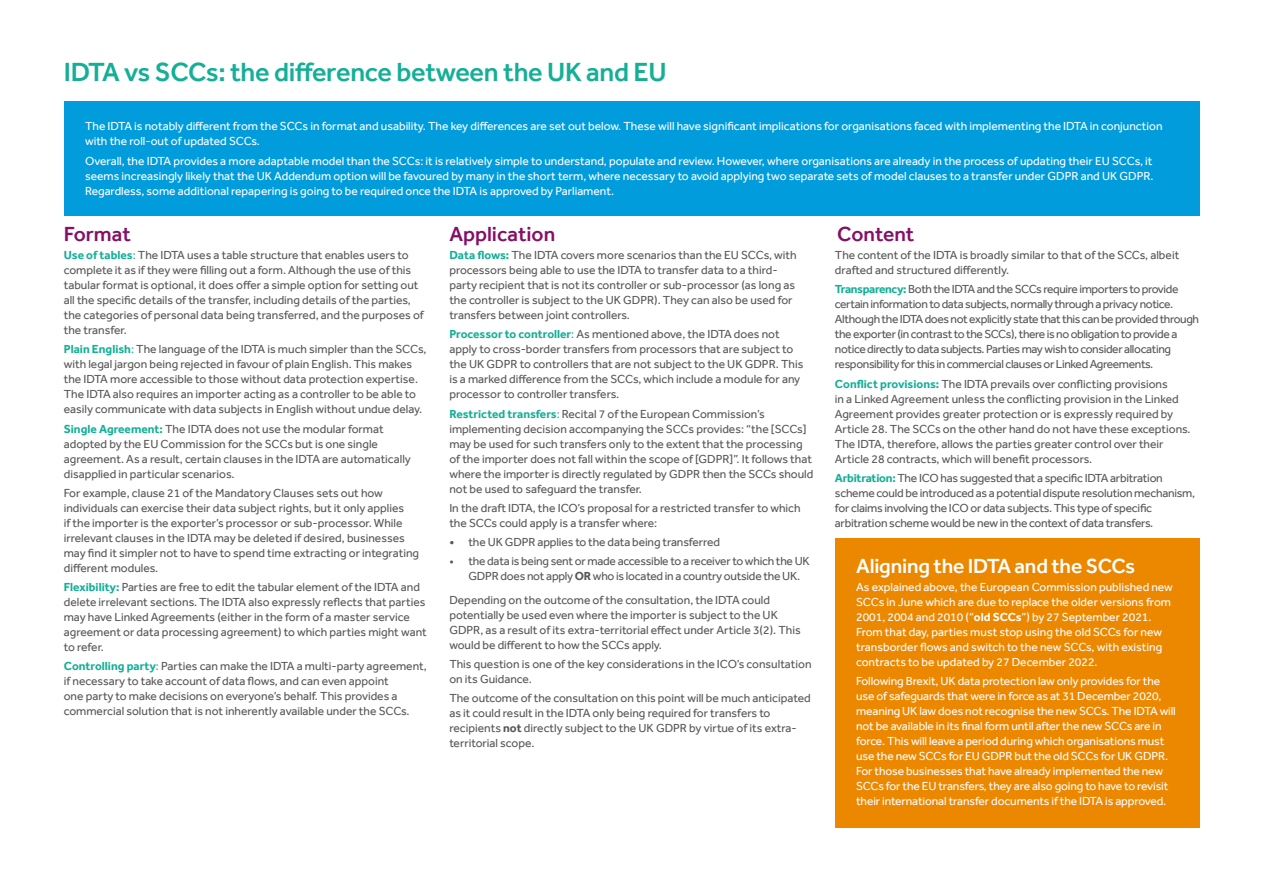
<style>
.page{position:relative;width:1263px;height:893px;background:#fff}
.page>*{position:absolute;margin:0;border:0;box-sizing:border-box;transform-origin:0 0}
.t1{font:500 27px "Effra";letter-spacing:-.01em;color:#15af97}
._8_on_10{font:500 21px "Effra";letter-spacing:-.01em;color:#fff}
.t2{font:500 21px "Effra";color:#850f66}
.Body{font:12px/15px "Effra";color:#575757}
._7_on_8_left{font:12px/15px "Effra";letter-spacing:-.01em;color:#fff}
.Body-2{font:12px/15px "Effra";letter-spacing:-.03em;color:#575757}
.Body-3{font:12px/15px "Effra";letter-spacing:-.02em;color:#575757}
.s1{font-weight:700;color:#15af97}
.s2{color:#15af97}
.s3{font-size:13.5px}
.s4{font-weight:700}
</style>
<div class="page">
<div style="left:64px;top:101px;width:1135px;height:115px;background:#009cdc"></div>
<div style="left:835px;top:538px;width:364px;height:289px;background:#ec8700"></div>
<p class="t1" style="left:64px;top:56px;width:604px">IDTA vs SCCs: the difference between the UK and EU</p>
<p class="_7_on_8_left" style="left:85px;top:119px;width:1079px">The IDTA is notably different from the SCCs in format and usability. The key differences are set out below. These will have significant implications for organisations faced with implementing the IDTA in conjunction with the roll-out of updated SCCs.</p>
<p class="_7_on_8_left" style="left:85px;top:153px;width:1070px;text-align:justify">Overall, the IDTA provides a more adaptable model than the SCCs: it is relatively simple to understand, populate and review. However, where organisations are already in the process of updating their EU SCCs, it seems increasingly likely that the UK Addendum option will be favoured by many in the short term, where necessary to avoid applying two separate sets of model clauses to a transfer under GDPR and UK GDPR.<br>Regardless, some additional repapering is going to be required once the IDTA is approved by Parliament.</p>
<h5 class="t2" style="left:64px;top:222px;width:68px">Format</h5>
<p class="Body" style="left:64px;top:247px;width:362px"><span class="s1">Use of tables</span><span class="s2">:</span> The IDTA uses a table structure that enables users to complete it as if they were filling out a form. Although the use of this tabular format is optional, it does offer a simple option for setting out all the specific details of the transfer, including details of the parties, the categories of personal data being transferred, and the purposes of the transfer.</p>
<p class="Body" style="left:64px;top:342px;width:364px"><span class="s1">Plain English</span><span class="s2">:</span> The language of the IDTA is much simpler than the SCCs, with legal jargon being rejected in favour of plain English. This makes the IDTA more accessible to those without data protection expertise.<br>The IDTA also requires an importer acting as a controller to be able to easily communicate with data subjects in English without undue delay.</p>
<p class="Body" style="left:64px;top:421px;width:349px"><span class="s1">Single Agreement:</span> The IDTA does not use the modular format adopted by the EU Commission for the SCCs but is one single agreement. As a result, certain clauses in the IDTA are automatically disapplied in particular scenarios.</p>
<p class="Body" style="left:64px;top:485px;width:357px">For example, clause 21 of the Mandatory Clauses sets out how individuals can exercise their data subject rights, but it only applies<br>if the importer is the exporter’s processor or sub-processor. While irrelevant clauses in the IDTA may be deleted if desired, businesses may find it simpler not to have to spend time extracting or integrating different modules.</p>
<p class="Body" style="left:64px;top:580px;width:365px"><span class="s1">Flexibility:</span> Parties are free to edit the tabular element of the IDTA and delete irrelevant sections. The IDTA also expressly reflects that parties may have Linked Agreements (either in the form of a master service agreement or data processing agreement) to which parties might want to refer.</p>
<p class="Body" style="left:64px;top:659px;width:365px"><span class="s1">Controlling party</span><span class="s2">:</span> Parties can make the IDTA a multi-party agreement, if necessary to take account of data flows, and can even appoint<br>one party to make decisions on everyone’s behalf. This provides a commercial solution that is not inherently available under the SCCs.</p>
<h5 class="t2" style="left:837px;top:222px;width:79px">Content</h5>
<p class="Body" style="left:835px;top:247px;width:346px">The content of the IDTA is broadly similar to that of the SCCs, albeit drafted and structured differently.</p>
<p class="Body-2" style="left:835px;top:282px;width:366px"><span class="s1">Transparency:</span>Both the IDTA and the SCCs require importers to provide certain information to data subjects, normally through a privacy notice.<br>Although the IDTA does not explicitly state that this can be provided through the exporter (in contrast to the SCCs), there is no obligation to provide a notice directly to data subjects. Parties may wish to consider allocating responsibility for this in commercial clauses or Linked Agreements.</p>
<p class="Body" style="left:835px;top:376px;width:357px"><span class="s1">Conflict provisions:</span> The IDTA prevails over conflicting provisions<br>in a Linked Agreement unless the conflicting provision in the Linked Agreement provides greater protection or is expressly required by Article 28. The SCCs on the other hand do not have these exceptions.<br>The IDTA, therefore, allows the parties greater control over their Article 28 contracts, which will benefit processors.</p>
<p class="Body-3" style="left:835px;top:470px;width:362px"><span class="s1">Arbitration:</span> The ICO has suggested that a specific IDTA arbitration scheme could be introduced as a potential dispute resolution mechanism, for claims involving the ICO or data subjects. This type of specific arbitration scheme would be new in the context of data transfers.</p>
<h5 class="t2" style="left:449px;top:222px;width:107px">Application</h5>
<p class="Body" style="left:449px;top:247px;width:349px"><span class="s1">Data flows:</span> The IDTA covers more scenarios than the EU SCCs, with processors being able to use the IDTA to transfer data to a third&shy;party recipient that is not its controller or sub-processor (as long as the controller is subject to the UK GDPR). They can also be used for transfers between joint controllers.</p>
<p class="Body" style="left:449px;top:327px;width:355px"><span class="s1">Processor to controller</span><span class="s2">:</span> As mentioned above, the IDTA does not apply to cross-border transfers from processors that are subject to the UK GDPR to controllers that are not subject to the UK GDPR. This is a marked difference from the SCCs, which include a module for any processor to controller transfers.</p>
<p class="Body" style="left:449px;top:406px;width:366px"><span class="s1">Restricted transfers</span><span class="s2">:</span> Recital 7 of the European Commission’s implementing decision accompanying the SCCs provides: “the [SCCs] may be used for such transfers only to the extent that the processing of the importer does not fall within the scope of [GDPR]”. It follows that where the importer is directly regulated by GDPR then the SCCs should not be used to safeguard the transfer.</p>
<p class="Body" style="left:449px;top:500px;width:353px">In the draft IDTA, the ICO’s proposal for a restricted transfer to which the SCCs could apply is a transfer where:</p>
<p class="Body" style="left:449px;top:535px;width:272px"><span class="s3">•</span> the UK GDPR applies to the data being transferred</p>
<p class="Body-3" style="left:468px;top:554px;width:343px;text-indent:-19px">• the data is being sent or made accessible to a receiver to which the UK<br>GDPR does not apply <span class="s4">OR</span> who is located in a country outside the UK.</p>
<p class="Body" style="left:449px;top:592px;width:353px">Depending on the outcome of the consultation, the IDTA could potentially be used even where the importer is subject to the UK GDPR, as a result of its extra-territorial effect under Article 3(2). This would be different to how the SCCs apply.</p>
<p class="Body" style="left:449px;top:657px;width:364px">This question is one of the key considerations in the ICO’s consultation on its Guidance.</p>
<p class="Body" style="left:449px;top:691px;width:363px">The outcome of the consultation on this point will be much anticipated as it could result in the IDTA only being required for transfers to recipients <span class="s4">not</span> directly subject to the UK GDPR by virtue of its extra&shy;territorial scope.</p>
<p class="_8_on_10" style="left:856px;top:554px;width:281px">Aligning the IDTA and the SCCs</p>
<p class="_7_on_8_left" style="left:856px;top:580px;width:318px">As explained above, the European Commission published new SCCs in June which are due to replace the older versions from 2001, 2004 and 2010 (“<span class="s4">old SCCs</span>”) by 27 September 2021.<br>From that day, parties must stop using the old SCCs for new transborder flows and switch to the new SCCs, with existing contracts to be updated by 27 December 2022.</p>
<p class="_7_on_8_left" style="left:856px;top:674px;width:321px">Following Brexit, UK data protection law only provides for the use of safeguards that were in force as at 31 December 2020, meaning UK law does not recognise the new SCCs. The IDTA will not be available in its final form until after the new SCCs are in force. This will leave a period during which organisations must use the new SCCs for EU GDPR but the old SCCs for UK GDPR.<br>For those businesses that have already implemented the new SCCs for the EU transfers, they are also going to have to revisit their international transfer documents if the IDTA is approved.</p>
</div>
